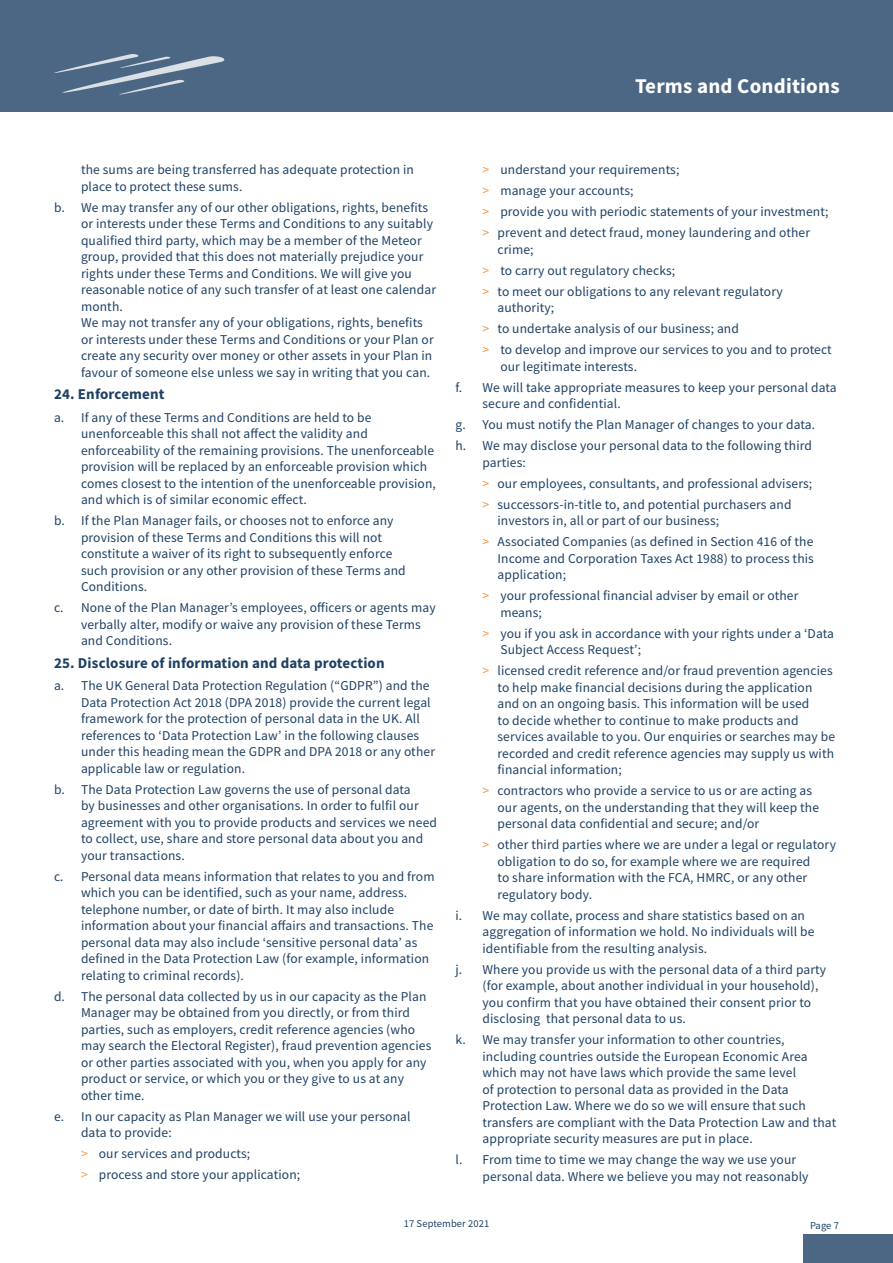
<style>
.page{position:relative;width:893px;height:1263px;background:#fff}
.page>*{position:absolute;margin:0;border:0;box-sizing:border-box;transform-origin:0 0}
.t1{font:700 21px "Source Sans Pro";letter-spacing:.01em;color:#fff}
.T_C_sub_heading{font:700 15px "Source Sans Pro";letter-spacing:.01em;color:#1e4164}
.t2{font:13.5px/16.5px "Source Sans Pro";letter-spacing:.01em;color:#1e4164}
.t3{font:10.5px "Source Sans Pro";letter-spacing:.01em;color:#1e4164}
.s1{color:#fb943e}
</style>
<div class="page">
<div style="left:1px;top:0;width:892px;height:112px;background:#4b6783"></div>
<hr style="left:0;top:0;width:1px;height:112px;background:#4b6783">
<svg style="left:54px;top:54px;width:171px;height:41px"></svg>
<div style="left:803px;top:1234px;width:90px;height:29px;background:#4b6783"></div>
<h1 class="t1" style="left:635px;top:72px;width:206px">Terms and Conditions</h1>
<p class="t2" style="left:81px;top:161px;width:334px">the sums are being transferred has adequate protection in place to protect these sums.</p>
<p class="t2" style="left:81px;top:199px;width:356px;text-indent:-27px">b. We may transfer any of our other obligations, rights, benefits or interests under these Terms and Conditions to any suitably qualified third party, which may be a member of the Meteor group, provided that this does not materially prejudice your rights under these Terms and Conditions. We will give you reasonable notice of any such transfer of at least one calendar month.<br>We may not transfer any of your obligations, rights, benefits or interests under these Terms and Conditions or your Plan or create any security over money or other assets in your Plan in favour of someone else unless we say in writing that you can.</p>
<p class="T_C_sub_heading" style="left:54px;top:384px;width:112px">24. Enforcement</p>
<p class="t2" style="left:81px;top:409px;width:356px;text-indent:-27px">a. If any of these Terms and Conditions are held to be unenforceable this shall not affect the validity and enforceability of the remaining provisions. The unenforceable provision will be replaced by an enforceable provision which comes closest to the intention of the unenforceable provision, and which is of similar economic effect.</p>
<p class="t2" style="left:81px;top:512px;width:326px;text-indent:-27px">b. If the Plan Manager fails, or chooses not to enforce any provision of these Terms and Conditions this will not constitute a waiver of its right to subsequently enforce such provision or any other provision of these Terms and Conditions.</p>
<p class="t2" style="left:81px;top:599px;width:356px;text-indent:-27px">c. None of the Plan Manager’s employees, officers or agents may verbally alter, modify or waive any provision of these Terms and Conditions.</p>
<p class="T_C_sub_heading" style="left:54px;top:652px;width:332px">25. Disclosure of information and data protection</p>
<p class="t2" style="left:81px;top:677px;width:355px;text-indent:-27px">a. The UK General Data Protection Regulation (“GDPR”) and the Data Protection Act 2018 (DPA 2018) provide the current legal framework for the protection of personal data in the UK. All references to ‘Data Protection Law’ in the following clauses under this heading mean the GDPR and DPA 2018 or any other applicable law or regulation.</p>
<p class="t2" style="left:81px;top:781px;width:357px;text-indent:-27px">b. The Data Protection Law governs the use of personal data<br>by businesses and other organisations. In order to fulfil our agreement with you to provide products and services we need to collect, use, share and store personal data about you and your transactions.</p>
<p class="t2" style="left:81px;top:868px;width:355px;text-indent:-27px">c. Personal data means information that relates to you and from which you can be identified, such as your name, address. telephone number, or date of birth. It may also include information about your financial affairs and transactions. The personal data may also include ‘sensitive personal data’ as defined in the Data Protection Law (for example, information relating to criminal records).</p>
<p class="t2" style="left:81px;top:988px;width:352px;text-indent:-27px">d. The personal data collected by us in our capacity as the Plan Manager may be obtained from you directly, or from third parties, such as employers, credit reference agencies (who may search the Electoral Register), fraud prevention agencies or other parties associated with you, when you apply for any product or service, or which you or they give to us at any other time.</p>
<p class="t2" style="left:81px;top:1108px;width:331px;text-indent:-27px">e. In our capacity as Plan Manager we will use your personal data to provide:</p>
<p class="t2" style="left:81px;top:1145px;width:171px"><span class="s1">&gt;</span> our services and products;</p>
<p class="t2" style="left:81px;top:1166px;width:221px"><span class="s1">&gt;</span> process and store your application;</p>
<p class="t2" style="left:482px;top:161px;width:198px"><span class="s1">&gt;</span> understand your requirements;</p>
<p class="t2" style="left:482px;top:182px;width:153px"><span class="s1">&gt;</span> manage your accounts;</p>
<p class="t2" style="left:482px;top:203px;width:348px"><span class="s1">&gt;</span> provide you with periodic statements of your investment;</p>
<p class="t2" style="left:497px;top:224px;width:314px;text-indent:-15px"><span class="s1">&gt;</span> prevent and detect fraud, money laundering and other crime;</p>
<p class="t2" style="left:482px;top:262px;width:194px"><span class="s1">&gt;</span> to carry out regulatory checks;</p>
<p class="t2" style="left:497px;top:283px;width:287px;text-indent:-15px"><span class="s1">&gt;</span> to meet our obligations to any relevant regulatory authority;</p>
<p class="t2" style="left:482px;top:320px;width:258px"><span class="s1">&gt;</span> to undertake analysis of our business; and</p>
<p class="t2" style="left:500px;top:341px;width:333px;text-indent:-18px"><span class="s1">&gt;</span> to develop and improve our services to you and to protect our legitimate interests.</p>
<p class="t2" style="left:482px;top:379px;width:356px;text-indent:-27px">f. We will take appropriate measures to keep your personal data secure and confidential.</p>
<p class="t2" style="left:455px;top:416px;width:361px">g. You must notify the Plan Manager of changes to your data.</p>
<p class="t2" style="left:482px;top:437px;width:331px;text-indent:-27px">h. We may disclose your personal data to the following third parties:</p>
<p class="t2" style="left:482px;top:475px;width:331px"><span class="s1">&gt;</span> our employees, consultants, and professional advisers;</p>
<p class="t2" style="left:497px;top:496px;width:295px;text-indent:-15px"><span class="s1">&gt;</span> successors-in-title to, and potential purchasers and investors in, all or part of our business;</p>
<p class="t2" style="left:497px;top:533px;width:318px;text-align:justify;text-indent:-15px"><span class="s1">&gt;</span> Associated Companies (as defined in Section 416 of the Income and Corporation Taxes Act 1988) to process this application;</p>
<p class="t2" style="left:500px;top:587px;width:300px;text-indent:-18px"><span class="s1">&gt;</span> your professional financial adviser by email or other means;</p>
<p class="t2" style="left:500px;top:625px;width:335px;text-indent:-18px"><span class="s1">&gt;</span> you if you ask in accordance with your rights under a ‘Data<br>Subject Access Request’;</p>
<p class="t2" style="left:497px;top:662px;width:339px;text-indent:-15px"><span class="s1">&gt;</span> licensed credit reference and/or fraud prevention agencies to help make financial decisions during the application and on an ongoing basis. This information will be used<br>to decide whether to continue to make products and services available to you. Our enquiries or searches may be recorded and credit reference agencies may supply us with financial information;</p>
<p class="t2" style="left:497px;top:782px;width:323px;text-indent:-15px"><span class="s1">&gt;</span> contractors who provide a service to us or are acting as our agents, on the understanding that they will keep the personal data confidential and secure; and/or</p>
<p class="t2" style="left:497px;top:836px;width:340px;text-indent:-15px"><span class="s1">&gt;</span> other third parties where we are under a legal or regulatory obligation to do so, for example where we are required<br>to share information with the FCA, HMRC, or any other regulatory body.</p>
<p class="t2" style="left:482px;top:907px;width:334px;text-indent:-27px">i. We may collate, process and share statistics based on an aggregation of information we hold. No individuals will be identifiable from the resulting analysis.</p>
<p class="t2" style="left:482px;top:961px;width:345px;text-indent:-27px">j. Where you provide us with the personal data of a third party (for example, about another individual in your household), you confirm that you have obtained their consent prior to disclosing that personal data to us.</p>
<p class="t2" style="left:482px;top:1031px;width:355px;text-indent:-27px">k. We may transfer your information to other countries, including countries outside the European Economic Area which may not have laws which provide the same level<br>of protection to personal data as provided in the Data Protection Law. Where we do so we will ensure that such transfers are compliant with the Data Protection Law and that appropriate security measures are put in place.</p>
<p class="t2" style="left:482px;top:1151px;width:328px;text-indent:-27px">l. From time to time we may change the way we use your personal data. Where we believe you may not reasonably</p>
<p class="t3" style="left:404px;top:1217px;width:87px">17 September 2021</p>
<p class="t3" style="left:810px;top:1218px;width:30px">Page 7</p>
</div>
